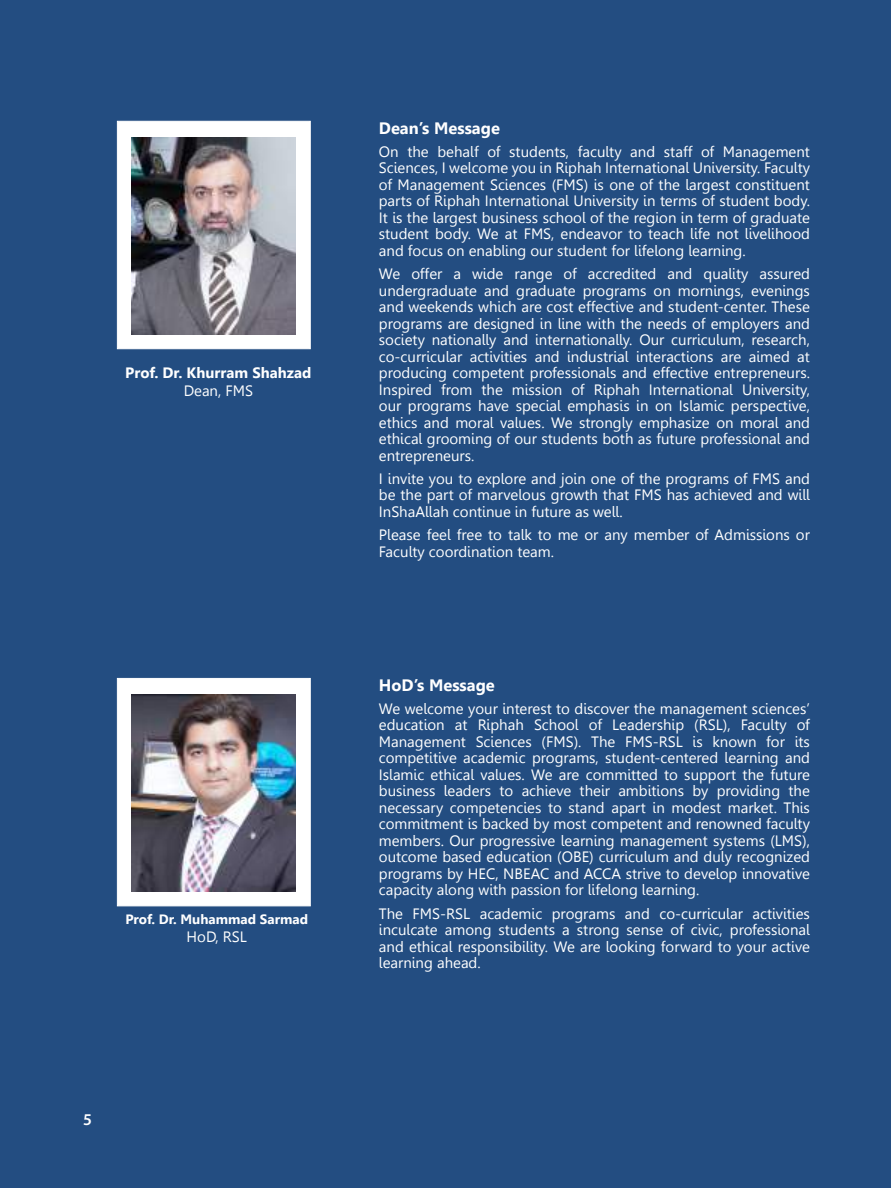
<style>
.page{position:relative;width:891px;height:1188px;background:#234d81}
.page>*{position:absolute;margin:0;border:0;box-sizing:border-box;transform-origin:0 0}
.t1{font:700 16.5px "Gisha";color:#fff}
.t2{font:600 16.5px "Myriad Pro";color:#fff}
.t3{font:15px/16.5px "Gisha";color:#fff;text-align:justify}
.t4{font:700 15px "Gisha";color:#fff}
.t5{font:700 13.5px "Gisha";color:#fff}
</style>
<div class="page">
<div style="left:117px;top:121px;width:193px;height:228px;background:#fff;border:1px solid #fff"></div>
<div style="left:117px;top:678px;width:193px;height:228px;background:#fff"></div>
<img style="left:132px;top:138px;width:164px;height:196px">
<img style="left:132px;top:695px;width:164px;height:197px">
<p class="t4" style="left:125px;top:364px;width:188px">Prof. Dr. Khurram Shahzad</p>
<p class="t3" style="left:184px;top:383px;width:71px">Dean, FMS</p>
<p class="t5" style="left:125px;top:911px;width:184px">Prof. Dr. Muhammad Sarmad</p>
<p class="t3" style="left:187px;top:929px;width:62px">HoD, RSL</p>
<p class="t2" style="left:83px;top:1109px;width:10px">5</p>
<p class="t1" style="left:379px;top:118px;width:123px">Dean’s Message</p>
<p class="t3" style="left:379px;top:143px;width:433px">On the behalf of students, faculty and staff of Management Sciences, I welcome you in Riphah International University. Faculty of Management Sciences (FMS) is one of the largest constituent parts of Riphah International University in terms of student body.<br>It is the largest business school of the region in term of graduate student body. We at FMS, endeavor to teach life not livelihood and focus on enabling our student for lifelong learning.</p>
<p class="t3" style="left:379px;top:266px;width:433px">We offer a wide range of accredited and quality assured undergraduate and graduate programs on mornings, evenings and weekends which are cost effective and student-center. These programs are designed in line with the needs of employers and society nationally and internationally. Our curriculum, research, co-curricular activities and industrial interactions are aimed at producing competent professionals and effective entrepreneurs.<br>Inspired from the mission of Riphah International University, our programs have special emphasis in on Islamic perspective, ethics and moral values. We strongly emphasize on moral and ethical grooming of our students both as future professional and entrepreneurs.</p>
<p class="t3" style="left:379px;top:470px;width:433px">I invite you to explore and join one of the programs of FMS and be the part of marvelous growth that FMS has achieved and will InShaAllah continue in future as well.</p>
<p class="t3" style="left:379px;top:527px;width:433px">Please feel free to talk to me or any member of Admissions or<br>Faculty coordination team.</p>
<p class="t1" style="left:379px;top:675px;width:118px">HoD’s Message</p>
<p class="t3" style="left:379px;top:700px;width:433px">We welcome your interest to discover the management sciences’ education at Riphah School of Leadership (RSL), Faculty of Management Sciences (FMS). The FMS-RSL is known for its competitive academic programs, student-centered learning and Islamic ethical values. We are committed to support the future business leaders to achieve their ambitions by providing the necessary competencies to stand apart in modest market. This commitment is backed by most competent and renowned faculty members. Our progressive learning management systems (LMS), outcome based education (OBE) curriculum and duly recognized programs by HEC, NBEAC and ACCA strive to develop innovative capacity along with passion for lifelong learning.</p>
<p class="t3" style="left:379px;top:905px;width:433px">The FMS-RSL academic programs and co-curricular activities inculcate among students a strong sense of civic, professional and ethical responsibility. We are looking forward to your active learning ahead.</p>
</div>
